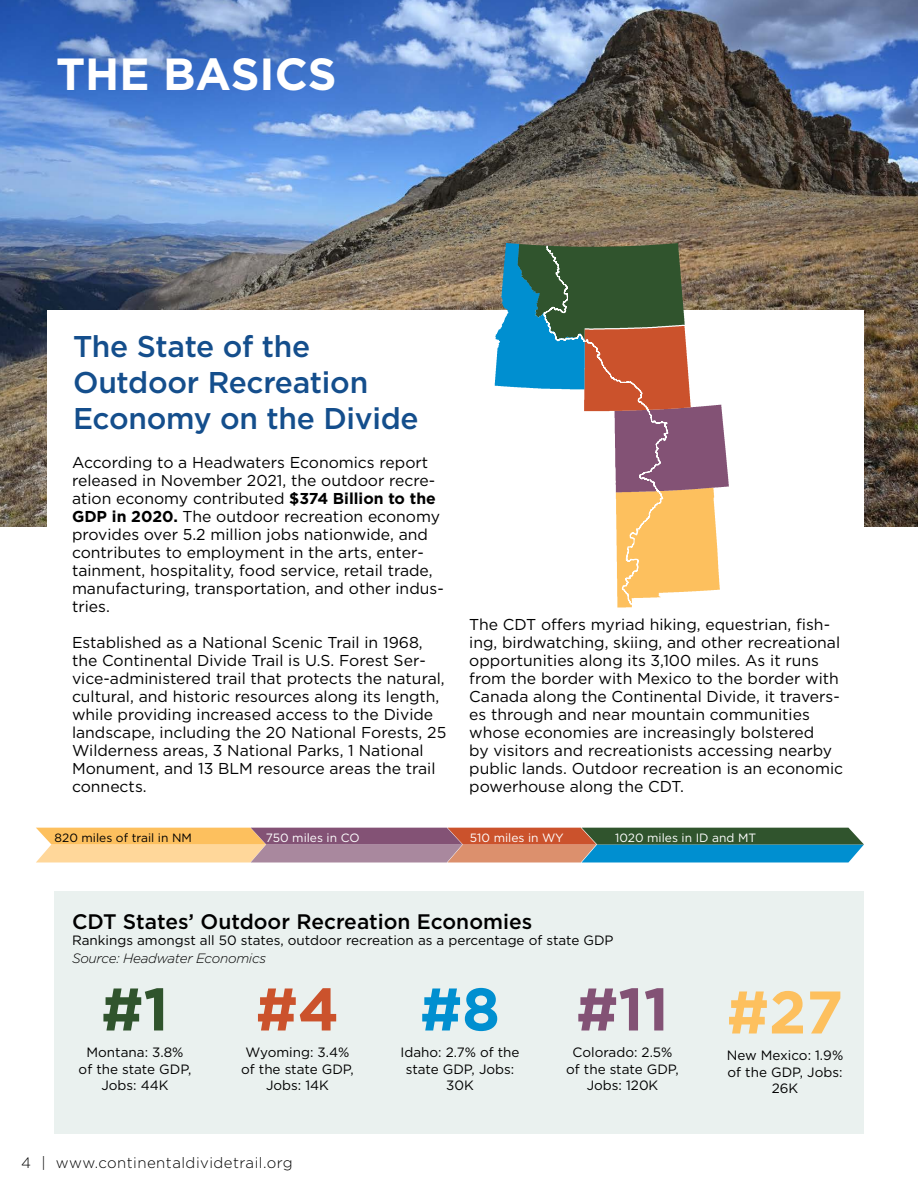
<style>
.page{position:relative;width:918px;height:1188px;background:#fff}
.page>*{position:absolute;margin:0;border:0;box-sizing:border-box;transform-origin:0 0}
.t1{font:700 60px "Gotham";color:#835275}
.t2{font:700 60px "Gotham";color:#fdc05e}
.t3{font:700 60px "Gotham";color:#30542d}
.t4{font:700 60px "Gotham";color:#cb522c}
.t5{font:700 60px "Gotham";color:#008fd0}
.t6{font:700 45px "Gotham";color:#fff}
.t7{font:500 30px/36px "Gotham";letter-spacing:-.01em;color:#144e8c}
.t8{font:500 21px "Gotham";color:#000}
.t9{font:15.75px/18px "Gotham";color:#000}
.t10{font:300 15px "Gotham";letter-spacing:.03em;color:#000}
.t11{font:13.5px/16.2px "Gotham";color:#000;text-align:center}
.t12{font:italic 300 13.5px "Gotham";letter-spacing:-.02em;color:#000}
.t13{font:12px "Gotham";color:#fff}
.t14{font:12px "Gotham";color:#000}
.s1{font-weight:700}
</style>
<div class="page">
<img style="left:0;top:0;width:918px;height:526px">
<div style="left:48px;top:310px;width:816px;height:500px;background:#fff"></div>
<div style="left:54px;top:891px;width:810px;height:243px;background:#eaf1ef"></div>
<svg style="left:36px;top:828px;width:828px;height:35px;background:#968d7f"></svg>
<svg style="left:495px;top:243px;width:234px;height:365px"></svg>
<svg style="left:543px;top:245px;width:126px;height:360px"></svg>
<h2 class="t6" style="left:56px;top:44px;width:282px">THE BASICS</h2>
<h3 class="t7" style="left:73px;top:328px;width:347px">The State of the<br>Outdoor Recreation<br>Economy on the Divide</h3>
<p class="t9" style="left:72px;top:453px;width:373px">According to a Headwaters Economics report released in November 2021, the outdoor recre&shy;ation economy contributed <span class="s1">$374 Billion to the GDP in 2020.</span> The outdoor recreation economy provides over 5.2 million jobs nationwide, and contributes to employment in the arts, enter&shy;tainment, hospitality, food service, retail trade, manufacturing, transportation, and other indus&shy;tries.</p>
<p class="t9" style="left:72px;top:633px;width:376px">Established as a National Scenic Trail in 1968, the Continental Divide Trail is U.S. Forest Ser&shy;vice-administered trail that protects the natural, cultural, and historic resources along its length, while providing increased access to the Divide landscape, including the 20 National Forests, 25<br>Wilderness areas, 3 National Parks, 1 National Monument, and 13 BLM resource areas the trail connects.</p>
<p class="t9" style="left:469px;top:615px;width:375px">The CDT offers myriad hiking, equestrian, fish&shy;ing, birdwatching, skiing, and other recreational opportunities along its 3,100 miles. As it runs from the border with Mexico to the border with Canada along the Continental Divide, it travers&shy;es through and near mountain communities whose economies are increasingly bolstered<br>by visitors and recreationists accessing nearby public lands. Outdoor recreation is an economic powerhouse along the CDT.</p>
<p class="t14" style="left:55px;top:830px;width:139px">820 miles of trail in NM</p>
<p class="t13" style="left:266px;top:830px;width:95px">750 miles in CO</p>
<p class="t13" style="left:470px;top:830px;width:95px">510 miles in WY</p>
<p class="t13" style="left:615px;top:830px;width:143px">1020 miles in ID and MT</p>
<h3 class="t8" style="left:72px;top:908px;width:462px">CDT States’ Outdoor Recreation Economies</h3>
<p class="t11" style="left:72px;top:932px;width:543px">Rankings amongst all 50 states, outdoor recreation as a percentage of state GDP</p>
<p class="t12" style="left:72px;top:950px;width:196px">Source: Headwater Economics</p>
<h1 class="t3" style="left:101px;top:969px;width:69px">#1</h1>
<p class="t11" style="left:79px;top:1044px;width:114px">Montana: 3.8% of the state GDP,<br>Jobs: 44K</p>
<h1 class="t5" style="left:420px;top:969px;width:81px">#8</h1>
<p class="t11" style="left:400px;top:1044px;width:121px">Idaho: 2.7% of the state GDP, Jobs:<br>30K</p>
<h1 class="t4" style="left:256px;top:969px;width:85px">#4</h1>
<p class="t11" style="left:241px;top:1044px;width:114px">Wyoming: 3.4% of the state GDP,<br>Jobs: 14K</p>
<h1 class="t1" style="left:576px;top:969px;width:94px">#11</h1>
<p class="t11" style="left:566px;top:1044px;width:114px">Colorado: 2.5% of the state GDP,<br>Jobs: 120K</p>
<p class="t10" style="left:21px;top:1153px;width:273px">4 | www.continentaldividetrail.org</p>
<h1 class="t2" style="left:727px;top:972px;width:118px">#27</h1>
<p class="t11" style="left:727px;top:1047px;width:118px">New Mexico: 1.9% of the GDP, Jobs:<br>26K</p>
</div>
